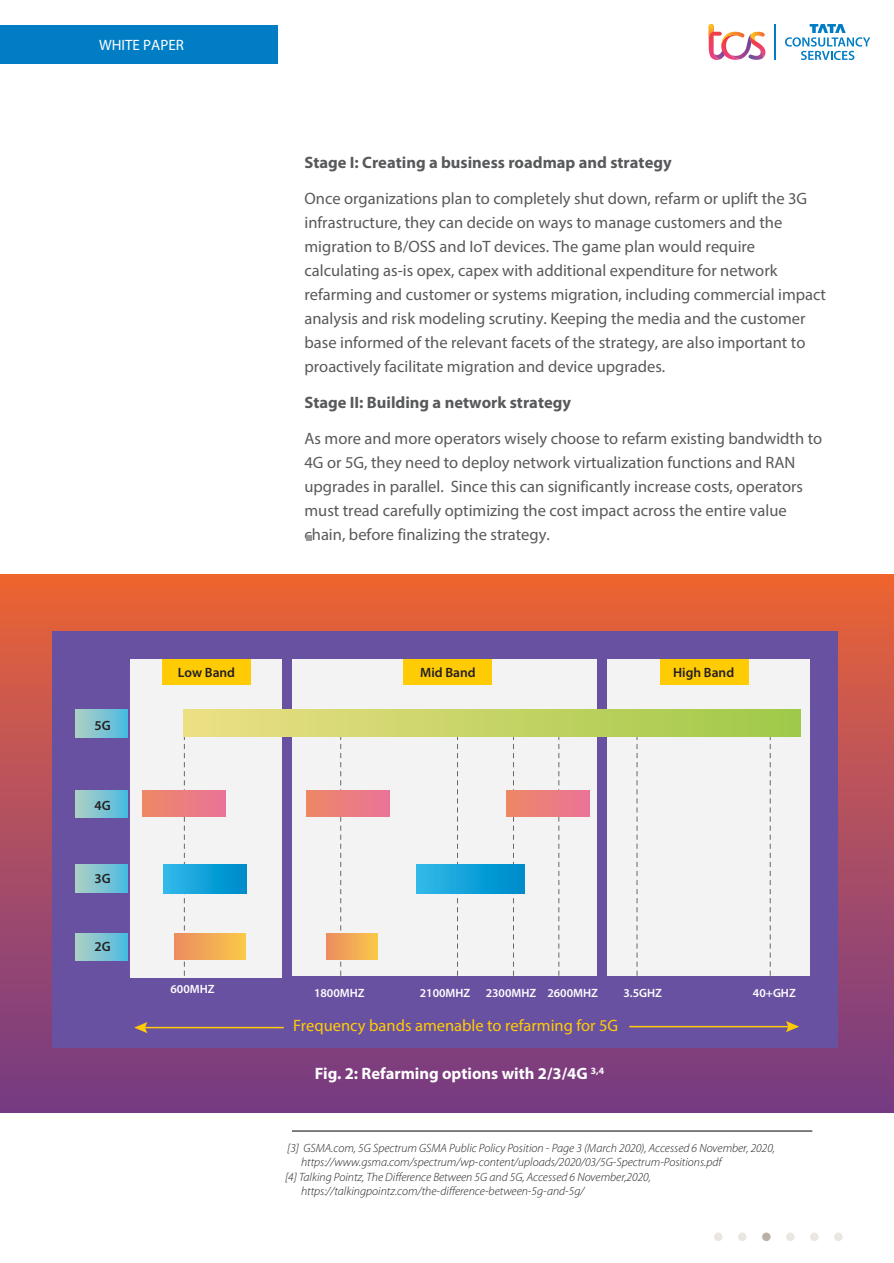
<style>
.page{position:relative;width:894px;height:1263px;background:#fff}
.page>*{position:absolute;margin:0;border:0;box-sizing:border-box;transform-origin:0 0}
.t1{font:16.5px/24px "Myriad Pro";color:#58595b}
.t2{font:700 16.5px "Myriad Pro";color:#58595b}
.t3{font:16.5px "Myriad Pro";color:#ffcb05}
.t4{font:700 16.5px "Myriad Pro";color:#fff}
.t5{font:15px "Myriad Pro";color:#fff}
.t6{font:600 13.5px "Myriad Pro";color:#231f20}
.t7{font:italic 300 12px "Myriad Pro";color:#231f20}
.t8{font:600 12px "Myriad Pro";color:#fff}
</style>
<div class="page">
<div style="left:0;top:575px;width:893px;height:537px;background:linear-gradient(to bottom,#ea6338,#733a88)"></div>
<div style="left:52px;top:631px;width:785px;height:417px;background:#6951a2"></div>
<div style="left:131px;top:659px;width:151px;height:318px;background:#f3f3f3"></div>
<div style="left:293px;top:659px;width:303px;height:316px;background:#f3f3f3"></div>
<div style="left:607px;top:659px;width:202px;height:316px;background:#f3f3f3"></div>
<div style="left:162px;top:659px;width:88px;height:26px;background:#ffcb05"></div>
<div style="left:403px;top:659px;width:88px;height:26px;background:#ffcb05"></div>
<div style="left:660px;top:659px;width:88px;height:26px;background:#ffcb05"></div>
<div style="left:0;top:26px;width:277px;height:38px;background:#007dc5"></div>
<svg style="left:785px;top:24px;width:85px;height:36px"></svg>
<hr style="left:774px;top:24px;width:1px;height:36px;background:#007dc5">
<svg style="left:708px;top:24px;width:57px;height:36px"></svg>
<svg style="left:307px;top:535px;width:5px;height:5px"></svg>
<svg style="left:761px;top:1232px;width:9px;height:9px"></svg>
<div style="left:809px;top:1232px;width:9px;height:9px;background:#eae6e0;border-radius:50%"></div>
<div style="left:785px;top:1232px;width:9px;height:9px;background:#eae6e0;border-radius:50%"></div>
<div style="left:833px;top:1232px;width:9px;height:9px;background:#eae6e0;border-radius:50%"></div>
<div style="left:737px;top:1232px;width:9px;height:9px;background:#eae6e0;border-radius:50%"></div>
<div style="left:713px;top:1232px;width:9px;height:9px;background:#eae6e0;border-radius:50%"></div>
<div style="left:76px;top:710px;width:51px;height:27px;background:linear-gradient(to right,#aecfc4,#4dbbe1)"></div>
<div style="left:76px;top:790px;width:51px;height:28px;background:linear-gradient(to right,#aecfc4,#4dbbe1)"></div>
<div style="left:76px;top:864px;width:51px;height:28px;background:linear-gradient(to right,#aecfc4,#4dbbe1)"></div>
<div style="left:76px;top:933px;width:51px;height:27px;background:linear-gradient(to right,#aecfc4,#4dbbe1)"></div>
<svg style="left:184px;top:736px;width:1px;height:246px"></svg>
<svg style="left:340px;top:736px;width:1px;height:246px"></svg>
<svg style="left:457px;top:736px;width:1px;height:246px"></svg>
<svg style="left:513px;top:736px;width:1px;height:246px"></svg>
<svg style="left:558px;top:736px;width:1px;height:246px"></svg>
<svg style="left:636px;top:736px;width:1px;height:246px"></svg>
<svg style="left:769px;top:736px;width:1px;height:246px"></svg>
<div style="left:506px;top:790px;width:83px;height:26px;background:linear-gradient(to right,#ee8865,#ea7398)"></div>
<div style="left:184px;top:710px;width:615px;height:26px;background:linear-gradient(to right,#ecdf85,#9fc948)"></div>
<div style="left:143px;top:790px;width:83px;height:26px;background:linear-gradient(to right,#ed8865,#ea7398)"></div>
<div style="left:307px;top:790px;width:83px;height:26px;background:linear-gradient(to right,#ed8865,#ea7398)"></div>
<div style="left:163px;top:864px;width:83px;height:29px;background:linear-gradient(to right,#31bae9,#008bca)"></div>
<div style="left:175px;top:933px;width:70px;height:26px;background:linear-gradient(to right,#ec8c61,#f9c749)"></div>
<div style="left:326px;top:933px;width:51px;height:26px;background:linear-gradient(to right,#ec8c61,#f9c849)"></div>
<div style="left:416px;top:864px;width:108px;height:29px;background:linear-gradient(to right,#31b9e9,#008bca)"></div>
<hr style="left:143px;top:1027px;width:141px;height:1px;background:#ffcb05">
<svg style="left:134px;top:1022px;width:13px;height:11px"></svg>
<hr style="left:629px;top:1026px;width:161px;height:1px;background:#ffcb05">
<svg style="left:785px;top:1021px;width:13px;height:11px"></svg>
<hr style="left:292px;top:1130px;width:520px;height:1px;background:#010101">
<p class="t5" style="left:99px;top:36px;width:86px">WHITE PAPER</p>
<p class="t2" style="left:304px;top:153px;width:368px">Stage I: Creating a business roadmap and strategy</p>
<p class="t1" style="left:304px;top:186px;width:523px">Once organizations plan to completely shut down, refarm or uplift the 3G infrastructure, they can decide on ways to manage customers and the migration to B/OSS and IoT devices. The game plan would require calculating as-is opex, capex with additional expenditure for network refarming and customer or systems migration, including commercial impact analysis and risk modeling scrutiny. Keeping the media and the customer base informed of the relevant facets of the strategy, are also important to proactively facilitate migration and device upgrades.</p>
<p class="t2" style="left:304px;top:393px;width:268px">Stage II: Building a network strategy</p>
<p class="t1" style="left:304px;top:426px;width:519px">As more and more operators wisely choose to refarm existing bandwidth to 4G or 5G, they need to deploy network virtualization functions and RAN upgrades in parallel. Since this can significantly increase costs, operators must tread carefully optimizing the cost impact across the entire value chain, before finalizing the strategy.</p>
<p class="t6" style="left:95px;top:718px;width:18px">5G</p>
<p class="t6" style="left:95px;top:797px;width:18px">4G</p>
<p class="t6" style="left:95px;top:871px;width:18px">3G</p>
<p class="t6" style="left:95px;top:939px;width:18px">2G</p>
<p class="t6" style="left:178px;top:665px;width:59px">Low Band</p>
<p class="t6" style="left:420px;top:665px;width:57px">Mid Band</p>
<p class="t6" style="left:673px;top:665px;width:62px">High Band</p>
<p class="t8" style="left:170px;top:982px;width:46px">600MHZ</p>
<p class="t8" style="left:314px;top:986px;width:52px">1800MHZ</p>
<p class="t8" style="left:420px;top:986px;width:52px">2100MHZ</p>
<p class="t8" style="left:485px;top:986px;width:114px">2300MHZ 2600MHZ</p>
<p class="t8" style="left:623px;top:986px;width:40px">3.5GHZ</p>
<p class="t8" style="left:752px;top:986px;width:44px">40+GHZ</p>
<p class="t3" style="left:293px;top:1015px;width:326px">Frequency bands amenable to refarming for 5G</p>
<p class="t4" style="left:315px;top:1064px;width:291px">Fig. 2: Refarming options with 2/3/4G <sup>3,4</sup></p>
<p class="t7" style="left:287px;top:1141px;width:489px">[3] GSMA.com, 5G Spectrum GSMA Public Policy Position - Page 3 (March 2020), Accessed 6 November, 2020,</p>
<p class="t7" style="left:301px;top:1156px;width:422px">https://www.gsma.com/spectrum/wp-content/uploads/2020/03/5G-Spectrum-Positions.pdf</p>
<p class="t7" style="left:285px;top:1170px;width:367px">[4] Talking Pointz, The Difference Between 5G and 5G, Accessed 6 November,2020,</p>
<p class="t7" style="left:301px;top:1185px;width:285px">https://talkingpointz.com/the-difference-between-5g-and-5g/</p>
</div>
